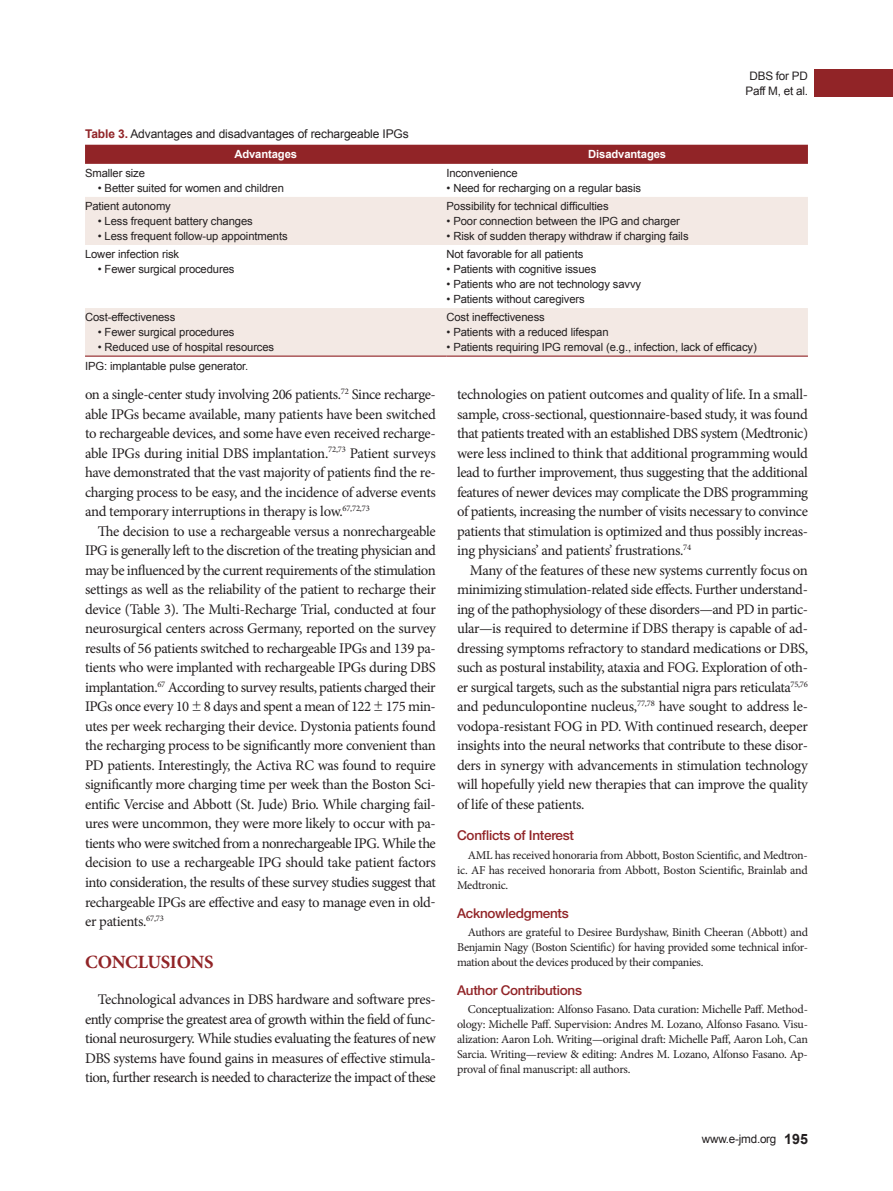
<style>
.page{position:relative;width:893px;height:1191px;background:#fff}
.page>*{position:absolute;margin:0;border:0;box-sizing:border-box;transform-origin:0 0}
.t1{font:700 18.75px "Minion Pro";letter-spacing:-.02em;color:#912427}
.t2{font:14.7px/19.5px "Minion Pro";letter-spacing:-.03em;color:#231f20;text-align:justify}
.t3{font:500 13.5px "Helvetica Neue LT Std";letter-spacing:-.02em;color:#912427}
.t4{font:12px/15px "Minion Pro";letter-spacing:-.025em;color:#231f20;text-align:justify}
.t5{font:12px "Arial";letter-spacing:-.01em;color:#231f20}
.t6{font:11.7px/15px "Arial";letter-spacing:-.02em;color:#231f20;text-align:center}
.t7{font:11.25px "Arial";letter-spacing:-.01em;color:#231f20}
.t8{font:700 11.25px "Arial";letter-spacing:-.01em;color:#fff}
.s1{font-weight:700;color:#912427}
.s2{font-family:"Garamond"}
.s3{font-weight:700;font-size:14.25px}
</style>
<div class="page">
<div style="left:814px;top:69px;width:79px;height:28px;background:#912427"></div>
<div style="left:85px;top:145px;width:723px;height:19px;background:#912427"></div>
<svg style="left:85px;top:197px;width:723px;height:158px;fill:#f3e9e4"></svg>
<hr style="left:85px;top:355px;width:361px;height:2px;background:#912427">
<hr style="left:446px;top:355px;width:362px;height:2px;background:#912427">
<p class="t5" style="left:85px;top:126px;width:325px"><span class="s1">Table 3.</span> Advantages and disadvantages of rechargeable IPGs</p>
<p class="t8" style="left:234px;top:147px;width:64px">Advantages</p>
<p class="t8" style="left:588px;top:147px;width:80px">Disadvantages</p>
<p class="t7" style="left:85px;top:166px;width:62px">Smaller size</p>
<p class="t7" style="left:98px;top:181px;width:188px">• Better suited for women and children</p>
<p class="t7" style="left:446px;top:166px;width:73px">Inconvenience</p>
<p class="t7" style="left:446px;top:181px;width:196px">• Need for recharging on a regular basis</p>
<p class="t7" style="left:85px;top:199px;width:87px">Patient autonomy</p>
<p class="t7" style="left:98px;top:214px;width:157px">• Less frequent battery changes</p>
<p class="t7" style="left:98px;top:229px;width:191px">• Less frequent follow-up appointments</p>
<p class="t7" style="left:85px;top:247px;width:96px">Lower infection risk</p>
<p class="t7" style="left:98px;top:262px;width:138px">• Fewer surgical procedures</p>
<p class="t7" style="left:446px;top:199px;width:164px">Possibility for technical difficulties</p>
<p class="t7" style="left:446px;top:214px;width:235px">• Poor connection between the IPG and charger</p>
<p class="t7" style="left:446px;top:229px;width:244px">• Risk of sudden therapy withdraw if charging fails</p>
<p class="t7" style="left:446px;top:247px;width:138px">Not favorable for all patients</p>
<p class="t7" style="left:446px;top:262px;width:151px">• Patients with cognitive issues</p>
<p class="t7" style="left:446px;top:277px;width:196px">• Patients who are not technology savvy</p>
<p class="t7" style="left:446px;top:292px;width:140px">• Patients without caregivers</p>
<p class="t6" style="left:745px;top:68px;width:64px">DBS for PD<br>Paff M, et al.</p>
<p class="t7" style="left:85px;top:310px;width:92px">Cost-effectiveness</p>
<p class="t7" style="left:98px;top:325px;width:138px">• Fewer surgical procedures</p>
<p class="t7" style="left:98px;top:340px;width:178px">• Reduced use of hospital resources</p>
<p class="t7" style="left:85px;top:359px;width:165px">IPG: implantable pulse generator.</p>
<p class="t2" style="left:85px;top:385px;width:352px">on a single-center study involving 206 patients.<sup>72</sup> Since recharge&shy;able IPGs became available, many patients have been switched to rechargeable devices, and some have even received recharge&shy;able IPGs during initial DBS implantation.<sup>72,73</sup> Patient surveys have demonstrated that the vast majority of patients find the re&shy;charging process to be easy, and the incidence of adverse events and temporary interruptions in therapy is low.<sup>67,72,73</sup></p>
<p class="t2" style="left:85px;top:521px;width:352px;text-indent:13px">The decision to use a rechargeable versus a nonrechargeable IPG is generally left to the discretion of the treating physician and may be influenced by the current requirements of the stimulation settings as well as the reliability of the patient to recharge their device (Table 3). The Multi-Recharge Trial, conducted at four neurosurgical centers across Germany, reported on the survey results of 56 patients switched to rechargeable IPGs and 139 pa&shy;tients who were implanted with rechargeable IPGs during DBS implantation.<sup>67</sup> According to survey results, patients charged their IPGs once every 10 <span class="s2">±</span> 8 days and spent a mean of 122 <span class="s2">±</span> 175 min&shy;utes per week recharging their device. Dystonia patients found the recharging process to be significantly more convenient than PD patients. Interestingly, the Activa RC was found to require significantly more charging time per week than the Boston Sci&shy;entific Vercise and Abbott (St. Jude) Brio. While charging fail&shy;ures were uncommon, they were more likely to occur with pa&shy;tients who were switched from a nonrechargeable IPG. While the decision to use a rechargeable IPG should take patient factors into consideration, the results of these survey studies suggest that rechargeable IPGs are effective and easy to manage even in old&shy;er patients.<sup>67,73</sup></p>
<p class="t1" style="left:85px;top:949px;width:130px">CONCLUSIONS</p>
<p class="t2" style="left:85px;top:989px;width:352px;text-indent:13px">Technological advances in DBS hardware and software pres&shy;ently comprise the greatest area of growth within the field of func&shy;tional neurosurgery. While studies evaluating the features of new DBS systems have found gains in measures of effective stimula&shy;tion, further research is needed to characterize the impact of these</p>
<p class="t7" style="left:446px;top:310px;width:100px">Cost ineffectiveness</p>
<p class="t7" style="left:446px;top:325px;width:164px">• Patients with a reduced lifespan</p>
<p class="t7" style="left:446px;top:340px;width:312px">• Patients requiring IPG removal (e.g., infection, lack of efficacy)</p>
<p class="t2" style="left:457px;top:385px;width:352px">technologies on patient outcomes and quality of life. In a small&shy;sample, cross-sectional, questionnaire-based study, it was found that patients treated with an established DBS system (Medtronic) were less inclined to think that additional programming would lead to further improvement, thus suggesting that the additional features of newer devices may complicate the DBS programming of patients, increasing the number of visits necessary to convince patients that stimulation is optimized and thus possibly increas&shy;ing physicians’ and patients’ frustrations.<sup>74</sup></p>
<p class="t2" style="left:457px;top:560px;width:352px;text-indent:13px">Many of the features of these new systems currently focus on minimizing stimulation-related side effects. Further understand&shy;ing of the pathophysiology of these disorders—and PD in partic&shy;ular—is required to determine if DBS therapy is capable of ad&shy;dressing symptoms refractory to standard medications or DBS, such as postural instability, ataxia and FOG. Exploration of oth&shy;er surgical targets, such as the substantial nigra pars reticulata<sup>75,76 </sup>and pedunculopontine nucleus,<sup>77,78</sup> have sought to address le&shy;vodopa-resistant FOG in PD. With continued research, deeper insights into the neural networks that contribute to these disor&shy;ders in synergy with advancements in stimulation technology will hopefully yield new therapies that can improve the quality of life of these patients.</p>
<p class="t3" style="left:457px;top:827px;width:118px">Conflicts of Interest</p>
<p class="t4" style="left:457px;top:847px;width:352px;text-indent:11px">AML has received honoraria from Abbott, Boston Scientific, and Medtron&shy;ic. AF has received honoraria from Abbott, Boston Scientific, Brainlab and Medtronic.</p>
<p class="t3" style="left:457px;top:904px;width:113px">Acknowledgments</p>
<p class="t4" style="left:457px;top:924px;width:352px;text-indent:11px">Authors are grateful to Desiree Burdyshaw, Binith Cheeran (Abbott) and Benjamin Nagy (Boston Scientific) for having provided some technical infor&shy;mation about the devices produced by their companies.</p>
<p class="t3" style="left:457px;top:982px;width:126px">Author Contributions</p>
<p class="t4" style="left:457px;top:1001px;width:352px;text-indent:11px">Conceptualization: Alfonso Fasano. Data curation: Michelle Paff. Method&shy;ology: Michelle Paff. Supervision: Andres M. Lozano, Alfonso Fasano. Visu&shy;alization: Aaron Loh. Writing—original draft: Michelle Paff, Aaron Loh, Can Sarcia. Writing—review &amp; editing: Andres M. Lozano, Alfonso Fasano. Ap&shy;proval of final manuscript: all authors.</p>
<p class="t6" style="left:702px;top:1131px;width:108px">www.e-jmd.org <span class="s3">195</span></p>
</div>
